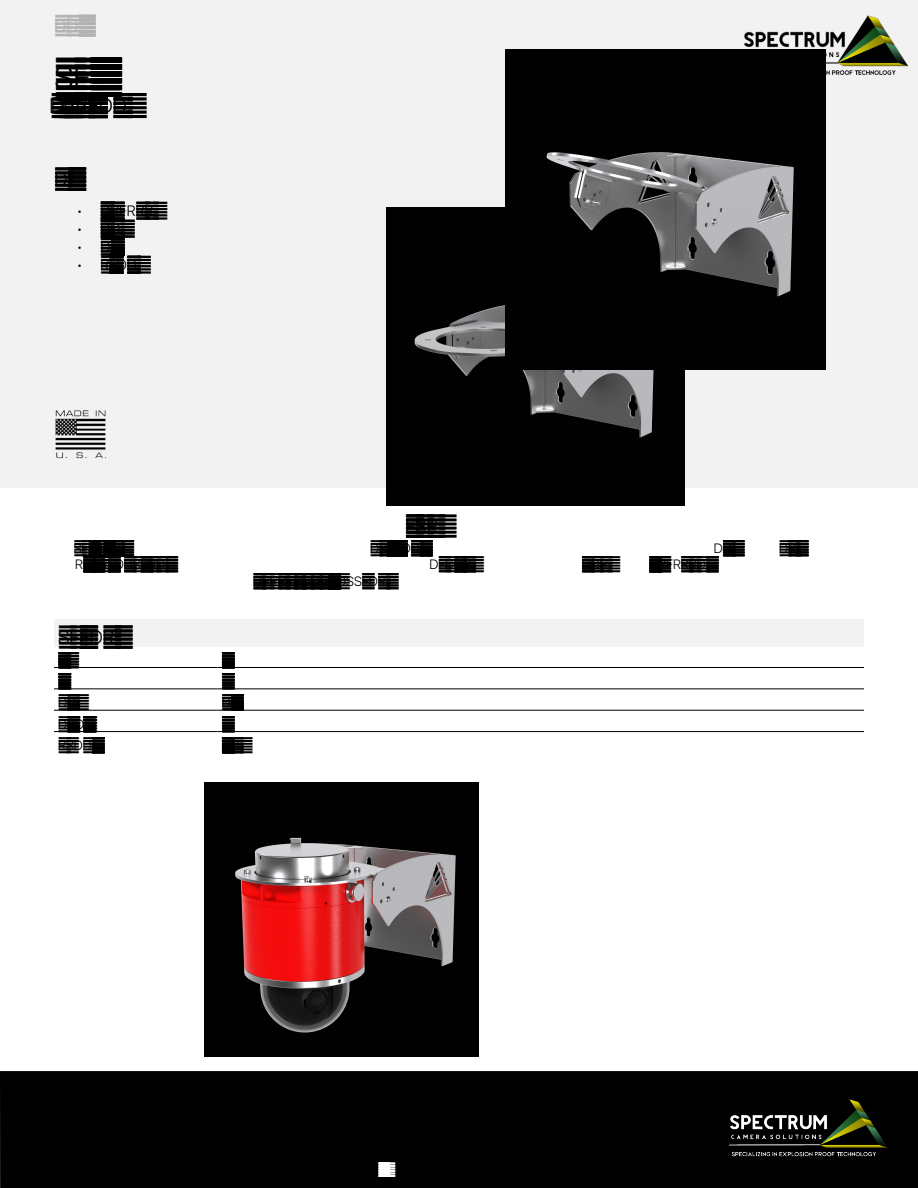
<style>
.page{position:relative;width:918px;height:1188px;background:#fff}
.page>*{position:absolute;margin:0;border:0;box-sizing:border-box;transform-origin:0 0}
.t1{font:300 33px "SF Pro Display";color:#000}
.t2{font:300 21px "SF Pro Display";color:#000}
.t3{font:300 19.5px "SF Pro Display";color:#000}
.t4{font:300 18px "SF Pro Display";color:#b3b3b3}
.t5{font:300 15px "SF Pro Display";color:#000}
.t6{font:300 13.5px "SF Pro Display";color:#000}
.t7{font:300 12px "SF Pro Display";color:#fff}
</style>
<div class="page">
<div style="left:0;top:0;width:918px;height:488px;background:#f2f2f2"></div>
<div style="left:0;top:1071px;width:918px;height:117px;background:#000"></div>
<img style="left:729px;top:1099px;width:159px;height:58px">
<div style="left:54px;top:619px;width:810px;height:27px;background:#f2f2f2"></div>
<hr style="left:54px;top:667px;width:164px;height:1px;background:#000">
<hr style="left:218px;top:667px;width:646px;height:1px;background:#000">
<hr style="left:54px;top:689px;width:164px;height:1px;background:#000">
<hr style="left:218px;top:689px;width:646px;height:1px;background:#000">
<hr style="left:54px;top:710px;width:164px;height:1px;background:#000">
<hr style="left:218px;top:710px;width:646px;height:1px;background:#000">
<hr style="left:54px;top:731px;width:164px;height:1px;background:#000">
<hr style="left:218px;top:731px;width:646px;height:1px;background:#000">
<img style="left:55px;top:410px;width:51px;height:49px">
<img style="left:387px;top:208px;width:297px;height:297px">
<img style="left:204px;top:783px;width:274px;height:274px">
<img style="left:741px;top:15px;width:166px;height:72px">
<img style="left:505px;top:50px;width:320px;height:320px">
<p class="t4" style="left:54px;top:15px;width:43px">'DWDVKHW</p>
<p class="t1" style="left:54px;top:58px;width:69px">6SHFWUXP6':0$'-</p>
<p class="t2" style="left:51px;top:93px;width:36px">$ GMXVWD EOH:</p>
<p class="t2" style="left:63px;top:93px;width:85px">OPRXQWIRU'6HULVFDPHUDV</p>
<p class="t3" style="left:54px;top:167px;width:33px">)HDWXUHV</p>
<p class="t5" style="left:76px;top:202px;width:93px">• 5HVLWDQWRFRURVLRQ</p>
<p class="t5" style="left:76px;top:220px;width:60px">• 6WXUG\DQGVDIH</p>
<p class="t5" style="left:76px;top:238px;width:50px">• 6WDLQOHVWHO</p>
<p class="t5" style="left:76px;top:256px;width:76px">• )RU'6HULVFDPHUDV</p>
<p class="t3" style="left:405px;top:515px;width:53px">'HVFULSWLRQ</p>
<p class="t6" style="left:74px;top:541px;width:62px">6SHFWUXP6:0$'-VWDLQOHVWHODGMXVWDEOH</p>
<p class="t6" style="left:370px;top:541px;width:64px">ZDOPRXQWLVGHLJQHGIRUWKH'6HULVFDPHUDOLQH7KH</p>
<p class="t6" style="left:714px;top:541px;width:32px">DGMXVWDEOH</p>
<p class="t6" style="left:779px;top:541px;width:31px">ZDOPRXQW</p>
<p class="t6" style="left:75px;top:557px;width:104px">RIHUVWKHDELOW\RPRXQWKHFDPHUDXSVLGHRZQRQZDOV</p>
<p class="t6" style="left:429px;top:557px;width:56px">DQGFKDQJHWKHDQJOHRI</p>
<p class="t6" style="left:582px;top:557px;width:40px">LQVWDODWLRQ</p>
<p class="t6" style="left:649px;top:557px;width:71px">,WLVUHVLWDQWRFRURVLRQDQGLV</p>
<p class="t6" style="left:253px;top:573px;width:147px">LGHDOIRURQVKRUHRIVKRUHPDULQHDQGKHDY\LQGXVWULDODSSOLFDWLRQV</p>
<p class="t3" style="left:58px;top:626px;width:76px">6SHFLIFDWLRQV</p>
<p class="t6" style="left:58px;top:652px;width:22px">'LPHQVLRQV</p>
<p class="t6" style="left:222px;top:652px;width:14px">[[P[[LQ</p>
<p class="t6" style="left:58px;top:673px;width:14px">:HLJKW</p>
<p class="t6" style="left:222px;top:673px;width:14px">NJOE</p>
<p class="t6" style="left:58px;top:695px;width:32px">0DWHULDO</p>
<p class="t6" style="left:222px;top:695px;width:23px">6WDLQOHVWHO</p>
<p class="t6" style="left:58px;top:716px;width:40px">0D[LPX/RDG7HVWG</p>
<p class="t6" style="left:222px;top:716px;width:14px">NJOE</p>
<p class="t6" style="left:58px;top:737px;width:48px">&amp;RPSDWDELOW\</p>
<p class="t6" style="left:222px;top:737px;width:32px">'6HULV&amp;DPHUDV</p>
<p class="t7" style="left:379px;top:1163px;width:18px">2&amp;6:0$'-5‘</p>
</div>
